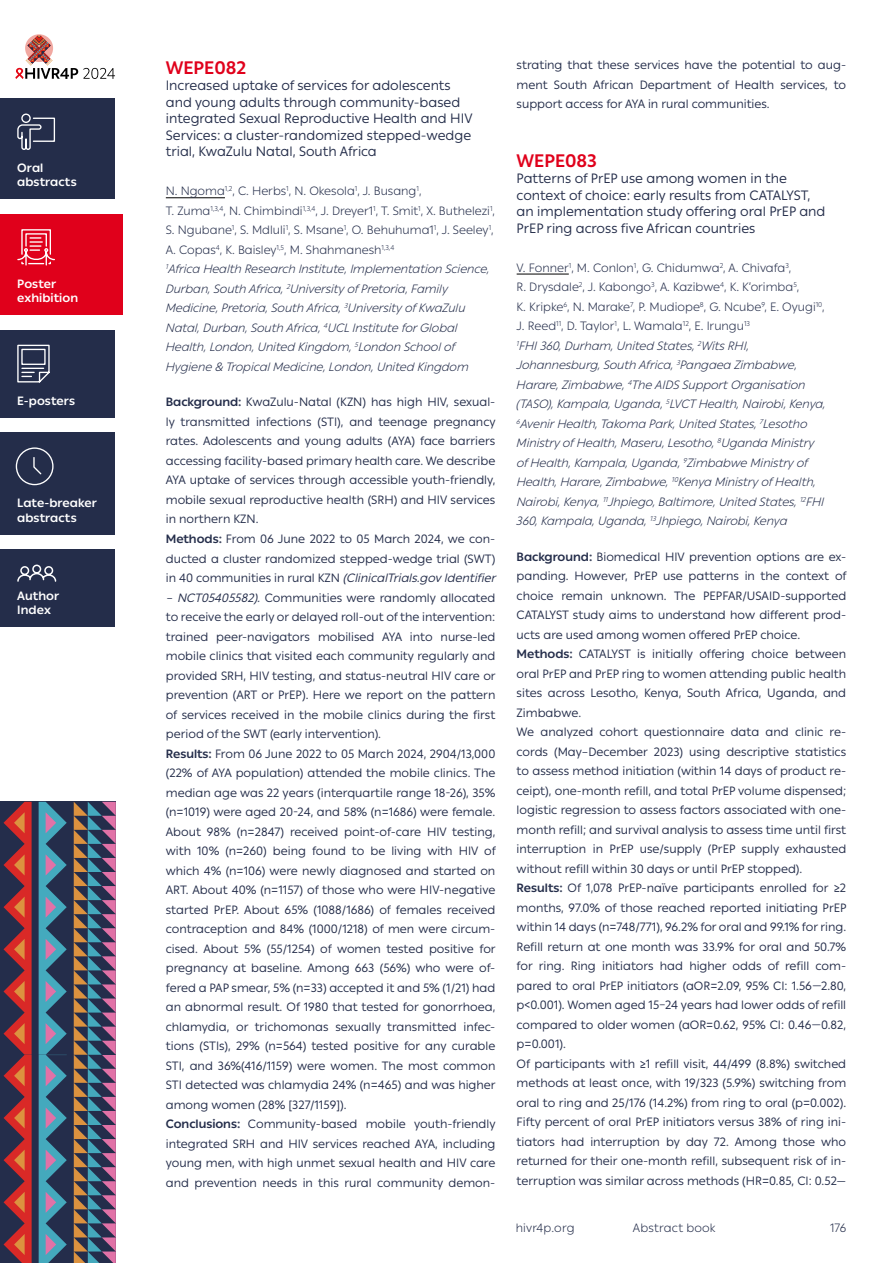
<style>
.page{position:relative;width:893px;height:1263px;background:#fff}
.page>*{position:absolute;margin:0;border:0;box-sizing:border-box;transform-origin:0 0}
.t1{font:700 18px "IAS Ribbon Sans";color:#e0001b}
.t2{font:13.5px/16.5px "IAS Ribbon Sans";color:#242d4a}
.t3{font:12px/19.5px "IAS Ribbon Sans";color:#242d4a}
.t4{font:italic 300 12px/19.5px "IAS Ribbon Sans";color:#242d4a}
.t5{font:700 12px/14.4px "IAS Ribbon Sans";letter-spacing:.005em;color:#fff}
.t6{font:300 12px "IAS Ribbon Sans";letter-spacing:.015em;color:#242d4a}
.s1{font-style:normal}
.s2{font-weight:700}
.s3{font-style:italic}
</style>
<div class="page">
<div style="left:0;top:330px;width:115px;height:87px;background:#242d4a"></div>
<div style="left:0;top:99px;width:115px;height:100px;background:#242d4a"></div>
<div style="left:0;top:214px;width:122px;height:101px;background:#e0001b"></div>
<div style="left:0;top:1055px;width:116px;height:208px;background:#242d4b"></div>
<div style="left:0;top:802px;width:116px;height:253px;background:#242d4b"></div>
<svg style="left:4px;top:802px;width:112px;height:461px"></svg>
<svg style="left:25px;top:34px;width:28px;height:28px"></svg>
<svg style="left:15px;top:36px;width:100px;height:43px"></svg>
<svg style="left:17px;top:344px;width:33px;height:39px"></svg>
<svg style="left:17px;top:113px;width:39px;height:37px"></svg>
<svg style="left:17px;top:229px;width:38px;height:37px"></svg>
<div style="left:0;top:550px;width:115px;height:77px;background:#242d4a"></div>
<div style="left:0;top:432px;width:115px;height:103px;background:#242d4a"></div>
<svg style="left:17px;top:564px;width:40px;height:18px"></svg>
<svg style="left:15px;top:447px;width:39px;height:39px"></svg>
<hr style="left:166px;top:197px;width:59px;height:1px;background:#000">
<hr style="left:517px;top:274px;width:52px;height:1px;background:#000">
<p class="t5" style="left:17px;top:160px;width:61px">Oral abstracts</p>
<p class="t5" style="left:17px;top:276px;width:62px">Poster exhibition</p>
<p class="t5" style="left:17px;top:393px;width:59px">E-posters</p>
<p class="t5" style="left:17px;top:495px;width:81px">Late-breaker abstracts</p>
<p class="t5" style="left:17px;top:588px;width:43px">Author<br>Index</p>
<h1 class="t1" style="left:166px;top:54px;width:82px">WEPE082</h1>
<p class="t2" style="left:166px;top:77px;width:308px">Increased uptake of services for adolescents and young adults through community-based integrated Sexual Reproductive Health and HIV Services: a cluster-randomized stepped-wedge trial, KwaZulu Natal, South Africa</p>
<p class="t4" style="left:166px;top:181px;width:331px"><span class="s1">N. Ngoma</span><sup>1,2</sup><span class="s1">, C. Herbs</span><sup>1</sup><span class="s1">, N. Okesola</span><sup>1</sup><span class="s1">, J. Busang</span><sup>1</sup><span class="s1">,<br>T. Zuma</span><sup>1,3,4</sup><span class="s1">, N. Chimbindi</span><sup>1,3,4</sup><span class="s1">, J. Dreyer1</span><sup>1</sup><span class="s1">, T. Smit</span><sup>1</sup><span class="s1">, X. Buthelezi</span><sup>1</sup><span class="s1">, S. Ngubane</span><sup>1</sup><span class="s1">, S. Mdluli</span><sup>1</sup><span class="s1">, S. Msane</span><sup>1</sup><span class="s1">, O. Behuhuma1</span><sup>1</sup><span class="s1">, J. Seeley</span><sup>1</sup><span class="s1">, A. Copas</span><sup>4</sup><span class="s1">, K. Baisley</span><sup>1,5</sup><span class="s1">, M. Shahmanesh</span><sup>1,3,4<br></sup><sup>1</sup>Africa Health Research Institute, Implementation Science, Durban, South Africa, <sup>2</sup>University of Pretoria, Family Medicine, Pretoria, South Africa, <sup>3</sup>University of KwaZulu Natal, Durban, South Africa, <sup>4</sup>UCL Institute for Global Health, London, United Kingdom, <sup>5</sup>London School of Hygiene &amp; Tropical Medicine, London, United Kingdom</p>
<p class="t3" style="left:166px;top:392px;width:335px"><span class="s2">Background:</span> KwaZulu-Natal (KZN) has high HIV, sexual&shy;ly transmitted infections (STI), and teenage pregnancy rates. Adolescents and young adults (AYA) face barriers accessing facility-based primary health care. We describe AYA uptake of services through accessible youth-friendly, mobile sexual reproductive health (SRH) and HIV services in northern KZN.<br><span class="s2">Methods:</span> From 06 June 2022 to 05 March 2024, we con&shy;ducted a cluster randomized stepped-wedge trial (SWT) i n 4 0 c o m m u n i t i e s i n r u ra l KZ N <span class="s3">(ClinicalTrials.govIdentifier</span></p>
<p class="t3" style="left:166px;top:587px;width:331px"><span class="s3">– NCT05405582).</span> Communities were randomly allocated to receive the early or delayed roll-out of the intervention: trained peer-navigators mobilised AYA into nurse-led mobile clinics that visited each community regularly and provided SRH, HIV testing, and status-neutral HIV care or prevention (ART or PrEP). Here we report on the pattern of services received in the mobile clinics during the first period of the SWT (early intervention).<br><span class="s2">Results:</span> From 06 June 2022 to 05 March 2024, 2904/13,000 (22% of AYA population) attended the mobile clinics. The median age was 22 years (interquartile range 18-26), 35% (n=1019) were aged 20-24, and 58% (n=1686) were female.<br>About 98% (n=2847) received point-of-care HIV testing, with 10% (n=260) being found to be living with HIV of which 4% (n=106) were newly diagnosed and started on ART. About 40% (n=1157) of those who were HIV-negative started PrEP. About 65% (1088/1686) of females received contraception and 84% (1000/1218) of men were circum&shy;cised. About 5% (55/1254) of women tested positive for pregnancy at baseline. Among 663 (56%) who were of&shy;fered a PAP smear, 5% (n=33) accepted it and 5% (1/21) had an abnormal result. Of 1980 that tested for gonorrhoea, chlamydia, or trichomonas sexually transmitted infec&shy;tions (STIs), 29% (n=564) tested positive for any curable STI, and 36%(416/1159) were women. The most common STI detected was chlamydia 24% (n=465) and was higher among women (28% [327/1159]).<br><span class="s2">Conclusions:</span> Community-based mobile youth-friendly integrated SRH and HIV services reached AYA, including young men, with high unmet sexual health and HIV care and prevention needs in this rural community demon-</p>
<p class="t3" style="left:517px;top:55px;width:331px;text-align:justify">strating that these services have the potential to aug&shy;ment South African Department of Health services, to support access for AYA in rural communities.</p>
<h1 class="t1" style="left:517px;top:146px;width:82px">WEPE083</h1>
<p class="t2" style="left:517px;top:169px;width:310px">Patterns of PrEP use among women in the context of choice: early results from CATALYST, an implementation study offering oral PrEP and PrEP ring across five African countries</p>
<p class="t4" style="left:517px;top:257px;width:311px"><span class="s1">V. Fonner</span><sup>1</sup><span class="s1">, M. Conlon</span><sup>1</sup><span class="s1">, G. Chidumwa</span><sup>2</sup><span class="s1">, A. Chivafa</span><sup>3</sup><span class="s1">,<br>R. Drysdale</span><sup>2</sup><span class="s1">, J. Kabongo</span><sup>3</sup><span class="s1">, A. Kazibwe</span><sup>4</sup><span class="s1">, K. K‘orimba</span><sup>5</sup><span class="s1">,<br>K. Kripke</span><sup>6</sup><span class="s1">, N. Marake</span><sup>7</sup><span class="s1">, P. Mudiope</span><sup>8</sup><span class="s1">, G. Ncube</span><sup>9</sup><span class="s1">, E. Oyugi</span><sup>10</sup><span class="s1">, J. Reed</span><sup>11</sup><span class="s1">, D. Taylor</span><sup>1</sup><span class="s1">, L. Wamala</span><sup>12</sup><span class="s1">, E. Irungu</span><sup>13<br></sup><sup>1</sup>FHI 360, Durham, United States, <sup>2</sup>Wits RHI, Johannesburg, South Africa, <sup>3</sup>Pangaea Zimbabwe, Harare, Zimbabwe, <sup>4</sup>The AIDS Support Organisation (TASO), Kampala, Uganda, <sup>5</sup>LVCT Health, Nairobi, Kenya, <sup>6</sup>Avenir Health, Takoma Park, United States, <sup>7</sup>Lesotho Ministry of Health, Maseru, Lesotho, <sup>8</sup>Uganda Ministry of Health, Kampala, Uganda, <sup>9</sup>Zimbabwe Ministry of Health, Harare, Zimbabwe, <sup>10</sup>Kenya Ministry of Health, Nairobi, Kenya, <sup>11</sup>Jhpiego, Baltimore, United States, <sup>12</sup>FHI 360, Kampala, Uganda, <sup>13</sup>Jhpiego, Nairobi, Kenya</p>
<p class="t3" style="left:517px;top:546px;width:331px"><span class="s2">Background:</span> Biomedical HIV prevention options are ex&shy;panding. However, PrEP use patterns in the context of choice remain unknown. The PEPFAR/USAID-supported CATALYST study aims to understand how different prod&shy;ucts are used among women offered PrEP choice.<br><span class="s2">Methods:</span> CATALYST is initially offering choice between oral PrEP and PrEP ring to women attending public health sites across Lesotho, Kenya, South Africa, Uganda, and Zimbabwe.<br>We analyzed cohort questionnaire data and clinic re&shy;cords (May–December 2023) using descriptive statistics to assess method initiation (within 14 days of product re&shy;ceipt), one-month refill, and total PrEP volume dispensed; logistic regression to assess factors associated with one&shy;month refill; and survival analysis to assess time until first interruption in PrEP use/supply (PrEP supply exhausted without refill within 30 days or until PrEP stopped).<br><span class="s2">Results:</span> Of 1,078 PrEP-naïve participants enrolled for ≥2 months, 97.0% of those reached reported initiating PrEP within 14 days (n=748/771), 96.2% for oral and 99.1% for ring.<br>Refill return at one month was 33.9% for oral and 50.7% for ring. Ring initiators had higher odds of refill com&shy;pared to oral PrEP initiators (aOR=2.09, 95% CI: 1.56—2.80, p&lt;0.001). Women aged 15–24 years had lower odds of refill compared to older women (aOR=0.62, 95% CI: 0.46—0.82, p=0.001).<br>Of participants with ≥1 refill visit, 44/499 (8.8%) switched methods at least once, with 19/323 (5.9%) switching from oral to ring and 25/176 (14.2%) from ring to oral (p=0.002).<br>Fifty percent of oral PrEP initiators versus 38% of ring ini&shy;tiators had interruption by day 72. Among those who returned for their one-month refill, subsequent risk of in&shy;terruption was similar across methods (HR=0.85, CI: 0.52—</p>
<p class="t6" style="left:516px;top:1218px;width:60px">hivr4p.org</p>
<p class="t6" style="left:633px;top:1218px;width:84px">Abstract book</p>
<p class="t6" style="left:830px;top:1218px;width:18px">176</p>
</div>
